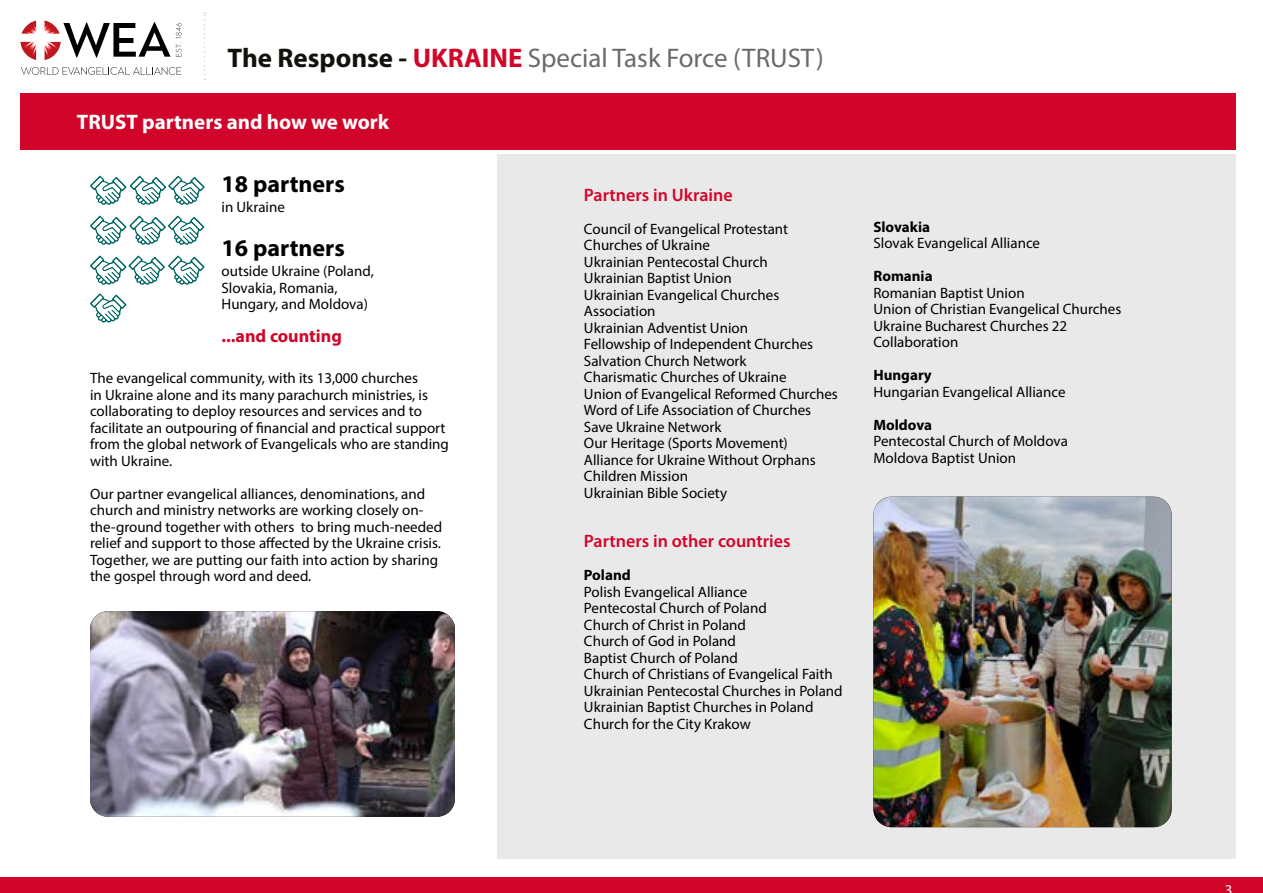
<style>
.page{position:relative;width:1263px;height:893px;background:#fff}
.page>*{position:absolute;margin:0;border:0;box-sizing:border-box;transform-origin:0 0}
.t1{font:27px "Myriad Pro";color:#6c6a68}
.t2{font:700 24px "Myriad Pro";color:#000}
.t3{font:700 21px "Myriad Pro";color:#fff}
.t4{font:600 18px "Myriad Pro";color:#d10529}
.t5{font:700 18px "Myriad Pro";color:#d10529}
.t6{font:15px/16.5px "Myriad Pro";color:#000}
.t7{font:700 15px "Myriad Pro";color:#000}
.t8{font:15px "Myriad Pro";color:#fff}
.s1{font-weight:700;color:#12110c}
.s2{font-weight:700;color:#d10529}
</style>
<div class="page">
<div style="left:497px;top:154px;width:739px;height:705px;background:#eae9e9"></div>
<div style="left:20px;top:93px;width:1216px;height:57px;background:#d10529"></div>
<div style="left:0;top:877px;width:1263px;height:16px;background:#d10529"></div>
<svg style="left:204px;top:13px;width:1px;height:67px"></svg>
<svg style="left:90px;top:293px;width:36px;height:30px"></svg>
<svg style="left:90px;top:176px;width:114px;height:29px"></svg>
<svg style="left:90px;top:255px;width:114px;height:30px"></svg>
<svg style="left:90px;top:216px;width:114px;height:29px"></svg>
<img style="left:90px;top:611px;width:365px;height:206px">
<svg style="left:21px;top:67px;width:160px;height:8px"></svg>
<svg style="left:20px;top:21px;width:162px;height:39px"></svg>
<img style="left:873px;top:497px;width:298px;height:330px">
<h1 class="t1" style="left:228px;top:41px;width:598px"><span class="s1">The Response -</span> <span class="s2">UKRAINE</span> Special Task Force (TRUST)</h1>
<h3 class="t3" style="left:77px;top:108px;width:314px">TRUST partners and how we work</h3>
<h2 class="t2" style="left:222px;top:168px;width:125px">18 partners</h2>
<p class="t6" style="left:222px;top:198px;width:65px">in Ukraine</p>
<h2 class="t2" style="left:222px;top:232px;width:125px">16 partners</h2>
<p class="t6" style="left:222px;top:263px;width:154px">outside Ukraine (Poland,<br>Slovakia, Romania,<br>Hungary, and Moldova)</p>
<p class="t5" style="left:222px;top:324px;width:122px">...and counting</p>
<p class="t6" style="left:90px;top:370px;width:360px">The evangelical community, with its 13,000 churches<br>in Ukraine alone and its many parachurch ministries, is collaborating to deploy resources and services and to facilitate an outpouring of financial and practical support from the global network of Evangelicals who are standing with Ukraine.</p>
<p class="t6" style="left:90px;top:485px;width:354px">Our partner evangelical alliances, denominations, and church and ministry networks are working closely on&shy;the-ground together with others to bring much-needed relief and support to those affected by the Ukraine crisis.<br>Together, we are putting our faith into action by sharing the gospel through word and deed.</p>
<p class="t4" style="left:584px;top:183px;width:150px">Partners in Ukraine</p>
<p class="t6" style="left:584px;top:220px;width:255px">Council of Evangelical Protestant<br>Churches of Ukraine<br>Ukrainian Pentecostal Church<br>Ukrainian Baptist Union<br>Ukrainian Evangelical Churches<br>Association<br>Ukrainian Adventist Union<br>Fellowship of Independent Churches<br>Salvation Church Network<br>Charismatic Churches of Ukraine<br>Union of Evangelical Reformed Churches<br>Word of Life Association of Churches<br>Save Ukraine Network<br>Our Heritage (Sports Movement)<br>Alliance for Ukraine Without Orphans<br>Children Mission<br>Ukrainian Bible Society</p>
<p class="t4" style="left:584px;top:530px;width:208px">Partners in other countries</p>
<p class="t7" style="left:584px;top:566px;width:48px">Poland</p>
<p class="t6" style="left:584px;top:583px;width:260px">Polish Evangelical Alliance<br>Pentecostal Church of Poland<br>Church of Christ in Poland<br>Church of God in Poland<br>Baptist Church of Poland<br>Church of Christians of Evangelical Faith<br>Ukrainian Pentecostal Churches in Poland<br>Ukrainian Baptist Churches in Poland<br>Church for the City Krakow</p>
<p class="t7" style="left:873px;top:217px;width:58px">Slovakia</p>
<p class="t6" style="left:873px;top:235px;width:168px">Slovak Evangelical Alliance</p>
<p class="t7" style="left:873px;top:266px;width:61px">Romania</p>
<p class="t6" style="left:873px;top:284px;width:249px">Romanian Baptist Union<br>Union of Christian Evangelical Churches<br>Ukraine Bucharest Churches 22<br>Collaboration</p>
<p class="t7" style="left:873px;top:365px;width:60px">Hungary</p>
<p class="t6" style="left:873px;top:383px;width:194px">Hungarian Evangelical Alliance</p>
<p class="t7" style="left:873px;top:415px;width:60px">Moldova</p>
<p class="t6" style="left:873px;top:433px;width:196px">Pentecostal Church of Moldova<br>Moldova Baptist Union</p>
<p class="t8" style="left:1225px;top:881px;width:9px">3</p>
</div>
